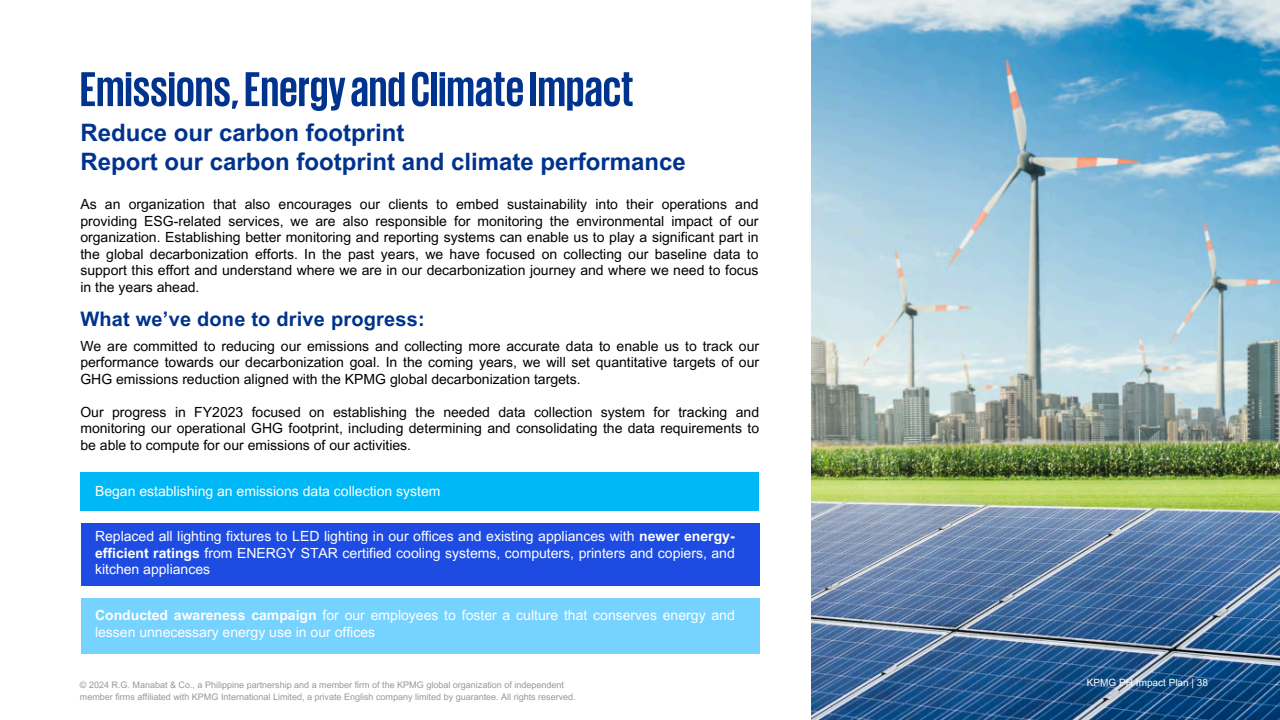
<style>
.page{position:relative;width:1280px;height:720px;background:#fff}
.page>*{position:absolute;margin:0;border:0;box-sizing:border-box;transform-origin:0 0}
.t1{font:700 50px "KPMG";color:#00338d}
.t2{font:700 24px/28.5px "Arial MT Pro";color:#00338d}
.t3{font:700 20px "Arial MT Pro";letter-spacing:.01em;color:#00338d}
.t4{font:14px/16.5px "Arial MT Pro";color:#000;text-align:justify}
.t5{font:14px/16.5px "Arial MT Pro";color:#fff;text-align:justify}
.t6{font:10px "Arial MT Pro";color:#fff}
.t7{font:9px "Arial MT Pro";color:#989898}
.s1{font-weight:700}
</style>
<div class="page">
<img style="left:811px;top:0;width:469px;height:720px">
<div style="left:80px;top:472px;width:679px;height:39px;background:#00b8f5"></div>
<div style="left:81px;top:523px;width:678px;height:63px;background:#1e4ce2"></div>
<div style="left:81px;top:598px;width:678px;height:56px;background:#76d2ff"></div>
<h1 class="t1" style="left:80px;top:61px;width:555px">Emissions, Energy and Climate Impact</h1>
<p class="t2" style="left:80px;top:121px;width:607px">Reduce our carbon footprint<br>Report our carbon footprint and climate performance</p>
<h2 class="t4" style="left:80px;top:198px;width:679px">As an organization that also encourages our clients to embed sustainability into their operations and providing ESG-related services, we are also responsible for monitoring the environmental impact of our organization. Establishing better monitoring and reporting systems can enable us to play a significant part in the global decarbonization efforts. In the past years, we have focused on collecting our baseline data to support this effort and understand where we are in our decarbonization journey and where we need to focus in the years ahead.</h2>
<h4 class="t3" style="left:80px;top:312px;width:346px">What we’ve done to drive progress:</h4>
<h3 class="t4" style="left:80px;top:339px;width:680px">We are committed to reducing our emissions and collecting more accurate data to enable us to track our performance towards our decarbonization goal. In the coming years, we will set quantitative targets of our GHG emissions reduction aligned with the KPMG global decarbonization targets.</h3>
<h4 class="t4" style="left:80px;top:405px;width:680px">Our progress in FY2023 focused on establishing the needed data collection system for tracking and monitoring our operational GHG footprint, including determining and consolidating the data requirements to be able to compute for our emissions of our activities.</h4>
<h4 class="t5" style="left:95px;top:484px;width:347px">Began establishing an emissions data collection system</h4>
<h4 class="t5" style="left:95px;top:530px;width:641px">Replaced all lighting fixtures to LED lighting in our offices and existing appliances with <span class="s1">newer energy&shy;efficient ratings</span> from ENERGY STAR certified cooling systems, computers, printers and copiers, and kitchen appliances</h4>
<h4 class="t5" style="left:95px;top:609px;width:641px"><span class="s1">Conducted awareness campaign</span> for our employees to foster a culture that conserves energy and lessen unnecessary energy use in our offices</h4>
<p class="t7" style="left:80px;top:682px;width:485px">© 2024 R.G. Manabat &amp; Co., a Philippine partnership and a member firm of the KPMG global organization of independent</p>
<h4 class="t6" style="left:1087px;top:679px;width:122px">KPMG PH Impact Plan | 38</h4>
<p class="t7" style="left:80px;top:694px;width:497px">member firms affiliated with KPMG International Limited, a private English company limited by guarantee. All rights reserved.</p>
</div>
